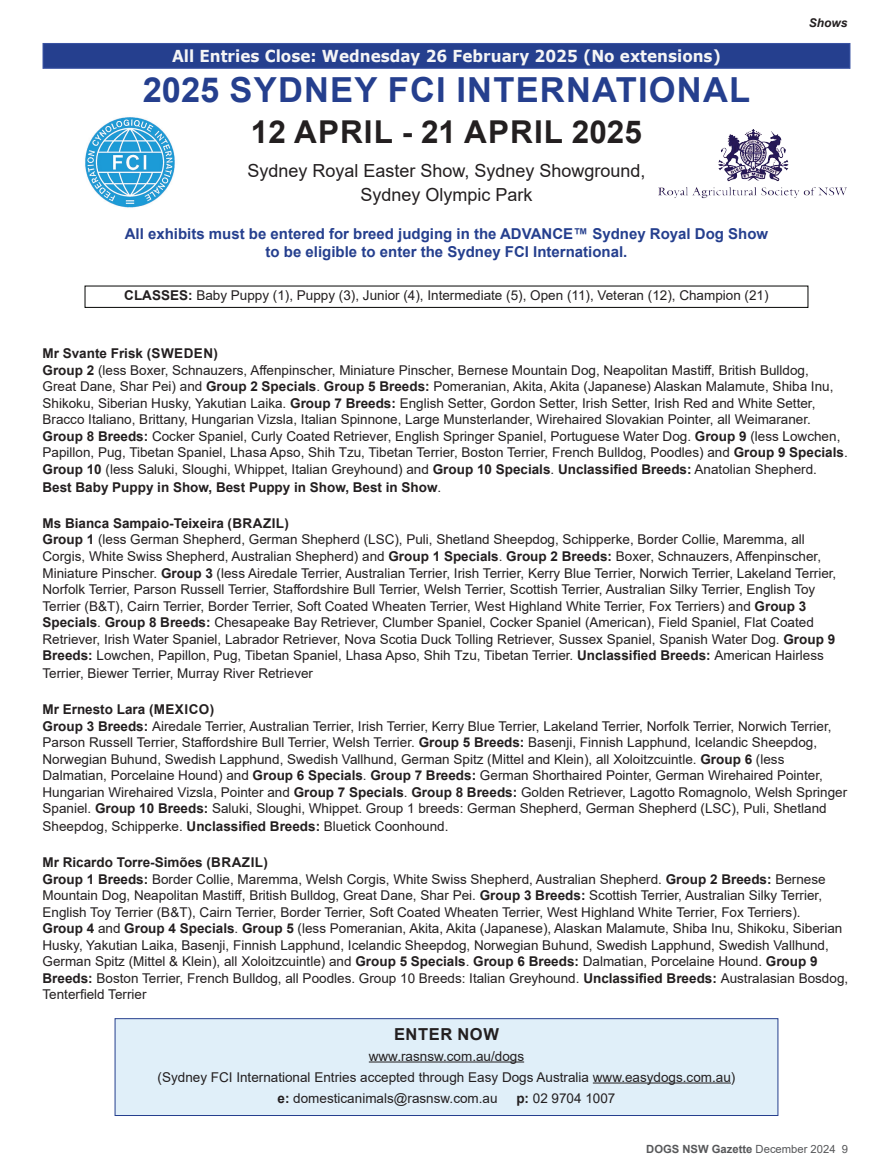
<style>
.page{position:relative;width:893px;height:1170px;background:#fff}
.page>*{position:absolute;margin:0;border:0;box-sizing:border-box;transform-origin:0 0}
._1_Event{font:700 34.5px "Arial";letter-spacing:.035em;color:#253f8e}
._1_Date{font:700 31.5px "Arial";letter-spacing:.035em;color:#231f20}
._1_4_Date{font:18px "Arial";color:#231f20}
.S___T_Text{font:700 16.5px "Verdana";color:#f5f5f6;scale:.92 1}
._1_4_Date-2{font:700 16.5px "Arial";letter-spacing:.035em;color:#231f20}
._1_4_Date-3{font:700 15px "Arial";color:#253f8e}
._1_4_Date-4{font:13.5px/16.5px "Arial";color:#231f20}
._1_4_Date-5{font:700 13.5px "Arial";color:#231f20}
._1_4_Text{font:13.5px "Arial";color:#231f20}
.t1{font:italic 700 12px "Arial";color:#231f20}
.t2{font:700 11.25px "Arial";color:#57585a}
.s1{font-weight:700}
.s2{font-weight:400}
</style>
<div class="page">
<div style="left:43px;top:44px;width:807px;height:24px;background:#253f8e"></div>
<div style="left:43px;top:43px;width:807px;height:26px;border:1px solid #3a53a3"></div>
<div style="left:115px;top:1018px;width:663px;height:97px;background:#e0eff9"></div>
<hr style="left:369px;top:1061px;width:155px;height:1px;background:#231f20">
<hr style="left:593px;top:1082px;width:138px;height:1px;background:#231f20">
<div style="left:115px;top:1018px;width:663px;height:97px;border:1px solid #253f8e"></div>
<div style="left:85px;top:285px;width:723px;height:23px;border:1px solid #040503"></div>
<img style="left:658px;top:129px;width:189px;height:70px">
<img style="left:85px;top:117px;width:90px;height:91px">
<p class="S___T_Text" style="left:172px;top:44px;width:598px">All Entries Close: Wednesday 26 February 2025 (No extensions)</p>
<p class="_1_Event" style="left:143px;top:66px;width:609px">2025 SYDNEY FCI INTERNATIONAL</p>
<p class="_1_Date" style="left:251px;top:109px;width:392px">12 APRIL - 21 APRIL 2025</p>
<p class="_1_4_Date" style="left:247px;top:159px;width:400px">Sydney Royal Easter Show, Sydney Showground,</p>
<p class="_1_4_Date" style="left:360px;top:183px;width:174px">Sydney Olympic Park</p>
<p class="_1_4_Date-3" style="left:125px;top:223px;width:645px">All exhibits must be entered for breed judging in the ADVANCE™ Sydney Royal Dog Show</p>
<p class="_1_4_Date-3" style="left:266px;top:241px;width:363px">to be eligible to enter the Sydney FCI International.</p>
<p class="_1_4_Date-4" style="left:124px;top:286px;width:646px"><span class="s1">CLASSES:</span> Baby Puppy (1), Puppy (3), Junior (4), Intermediate (5), Open (11), Veteran (12), Champion (21)</p>
<p class="t1" style="left:809px;top:15px;width:40px">Shows</p>
<p class="_1_4_Date-5" style="left:43px;top:344px;width:177px">Mr Svante Frisk (SWEDEN)</p>
<p class="_1_4_Date-4" style="left:43px;top:362px;width:807px"><span class="s1">Group 2</span> (less Boxer, Schnauzers, Affenpinscher, Miniature Pinscher, Bernese Mountain Dog, Neapolitan Mastiff, British Bulldog,<br>Great Dane, Shar Pei) and <span class="s1">Group 2 Specials</span>. <span class="s1">Group 5 Breeds:</span> Pomeranian, Akita, Akita (Japanese) Alaskan Malamute, Shiba Inu, Shikoku, Siberian Husky, Yakutian Laika. <span class="s1">Group 7 Breeds:</span> English Setter, Gordon Setter, Irish Setter, Irish Red and White Setter, Bracco Italiano, Brittany, Hungarian Vizsla, Italian Spinnone, Large Munsterlander, Wirehaired Slovakian Pointer, all Weimaraner.<br><span class="s1">Group 8 Breeds:</span> Cocker Spaniel, Curly Coated Retriever, English Springer Spaniel, Portuguese Water Dog. <span class="s1">Group 9</span> (less Lowchen, Papillon, Pug, Tibetan Spaniel, Lhasa Apso, Shih Tzu, Tibetan Terrier, Boston Terrier, French Bulldog, Poodles) and <span class="s1">Group 9 Specials</span>.<br><span class="s1">Group 10</span> (less Saluki, Sloughi, Whippet, Italian Greyhound) and <span class="s1">Group 10 Specials</span>. <span class="s1">Unclassified Breeds:</span> Anatolian Shepherd.</p>
<p class="_1_4_Date-5" style="left:43px;top:477px;width:400px">Best Baby Puppy in Show, Best Puppy in Show, Best in Show<span class="s2">.</span></p>
<p class="_1_4_Date-5" style="left:43px;top:513px;width:248px">Ms Bianca Sampaio-Teixeira (BRAZIL)</p>
<p class="_1_4_Date-4" style="left:43px;top:531px;width:795px"><span class="s1">Group 1</span> (less German Shepherd, German Shepherd (LSC), Puli, Shetland Sheepdog, Schipperke, Border Collie, Maremma, all Corgis, White Swiss Shepherd, Australian Shepherd) and <span class="s1">Group 1 Specials</span>. <span class="s1">Group 2 Breeds:</span> Boxer, Schnauzers, Affenpinscher, Miniature Pinscher. <span class="s1">Group 3</span> (less Airedale Terrier, Australian Terrier, Irish Terrier, Kerry Blue Terrier, Norwich Terrier, Lakeland Terrier, Norfolk Terrier, Parson Russell Terrier, Staffordshire Bull Terrier, Welsh Terrier, Scottish Terrier, Australian Silky Terrier, English Toy Terrier (B&amp;T), Cairn Terrier, Border Terrier, Soft Coated Wheaten Terrier, West Highland White Terrier, Fox Terriers) and <span class="s1">Group 3<br>Specials</span>. <span class="s1">Group 8 Breeds:</span> Chesapeake Bay Retriever, Clumber Spaniel, Cocker Spaniel (American), Field Spaniel, Flat Coated Retriever, Irish Water Spaniel, Labrador Retriever, Nova Scotia Duck Tolling Retriever, Sussex Spaniel, Spanish Water Dog. <span class="s1">Group 9<br>Breeds:</span> Lowchen, Papillon, Pug, Tibetan Spaniel, Lhasa Apso, Shih Tzu, Tibetan Terrier. <span class="s1">Unclassified Breeds:</span> American Hairless</p>
<p class="_1_4_Date-4" style="left:43px;top:665px;width:272px">Terrier, Biewer Terrier, Murray River Retriever</p>
<p class="_1_4_Date-5" style="left:43px;top:699px;width:173px">Mr Ernesto Lara (MEXICO)</p>
<p class="_1_4_Date-4" style="left:43px;top:717px;width:806px"><span class="s1">Group 3 Breeds:</span> Airedale Terrier, Australian Terrier, Irish Terrier, Kerry Blue Terrier, Lakeland Terrier, Norfolk Terrier, Norwich Terrier, Parson Russell Terrier, Staffordshire Bull Terrier, Welsh Terrier. <span class="s1">Group 5 Breeds:</span> Basenji, Finnish Lapphund, Icelandic Sheepdog, Norwegian Buhund, Swedish Lapphund, Swedish Vallhund, German Spitz (Mittel and Klein), all Xoloitzcuintle. <span class="s1">Group 6</span> (less Dalmatian, Porcelaine Hound) and <span class="s1">Group 6 Specials</span>. <span class="s1">Group 7 Breeds:</span> German Shorthaired Pointer, German Wirehaired Pointer, Hungarian Wirehaired Vizsla, Pointer and <span class="s1">Group 7 Specials</span>. <span class="s1">Group 8 Breeds:</span> Golden Retriever, Lagotto Romagnolo, Welsh Springer Spaniel. <span class="s1">Group 10 Breeds:</span> Saluki, Sloughi, Whippet. Group 1 breeds: German Shepherd, German Shepherd (LSC), Puli, Shetland</p>
<p class="_1_4_Date-4" style="left:43px;top:818px;width:407px">Sheepdog, Schipperke. <span class="s1">Unclassified Breeds:</span> Bluetick Coonhound.</p>
<p class="_1_4_Date-5" style="left:43px;top:852px;width:227px">Mr Ricardo Torre-Simões (BRAZIL)</p>
<p class="_1_4_Date-4" style="left:43px;top:870px;width:807px"><span class="s1">Group 1 Breeds:</span> Border Collie, Maremma, Welsh Corgis, White Swiss Shepherd, Australian Shepherd. <span class="s1">Group 2 Breeds:</span> Bernese Mountain Dog, Neapolitan Mastiff, British Bulldog, Great Dane, Shar Pei. <span class="s1">Group 3 Breeds:</span> Scottish Terrier, Australian Silky Terrier, English Toy Terrier (B&amp;T), Cairn Terrier, Border Terrier, Soft Coated Wheaten Terrier, West Highland White Terrier, Fox Terriers).<br><span class="s1">Group 4</span> and <span class="s1">Group 4 Specials</span>. <span class="s1">Group 5</span> (less Pomeranian, Akita, Akita (Japanese), Alaskan Malamute, Shiba Inu, Shikoku, Siberian Husky, Yakutian Laika, Basenji, Finnish Lapphund, Icelandic Sheepdog, Norwegian Buhund, Swedish Lapphund, Swedish Vallhund, German Spitz (Mittel &amp; Klein), all Xoloitzcuintle) and <span class="s1">Group 5 Specials</span>. <span class="s1">Group 6 Breeds:</span> Dalmatian, Porcelaine Hound. <span class="s1">Group 9<br>Breeds:</span> Boston Terrier, French Bulldog, all Poodles. Group 10 Breeds: Italian Greyhound. <span class="s1">Unclassified Breeds:</span> Australasian Bosdog, Tenterfield Terrier</p>
<p class="_1_4_Date-2" style="left:394px;top:1022px;width:106px">ENTER NOW</p>
<p class="_1_4_Text" style="left:369px;top:1046px;width:157px">www.rasnsw.com.au/dogs</p>
<p class="_1_4_Text" style="left:158px;top:1067px;width:579px">(Sydney FCI International Entries accepted through Easy Dogs Australia www.easydogs.com.au)</p>
<p class="_1_4_Text" style="left:278px;top:1088px;width:222px"><span class="s1">e:</span> domesticanimals@rasnsw.com.au</p>
<p class="_1_4_Text" style="left:516px;top:1088px;width:101px"><span class="s1">p:</span> 02 9704 1007</p>
<p class="t2" style="left:646px;top:1140px;width:203px">DOGS NSW Gazette <span class="s2">December 2024 9</span></p>
</div>
